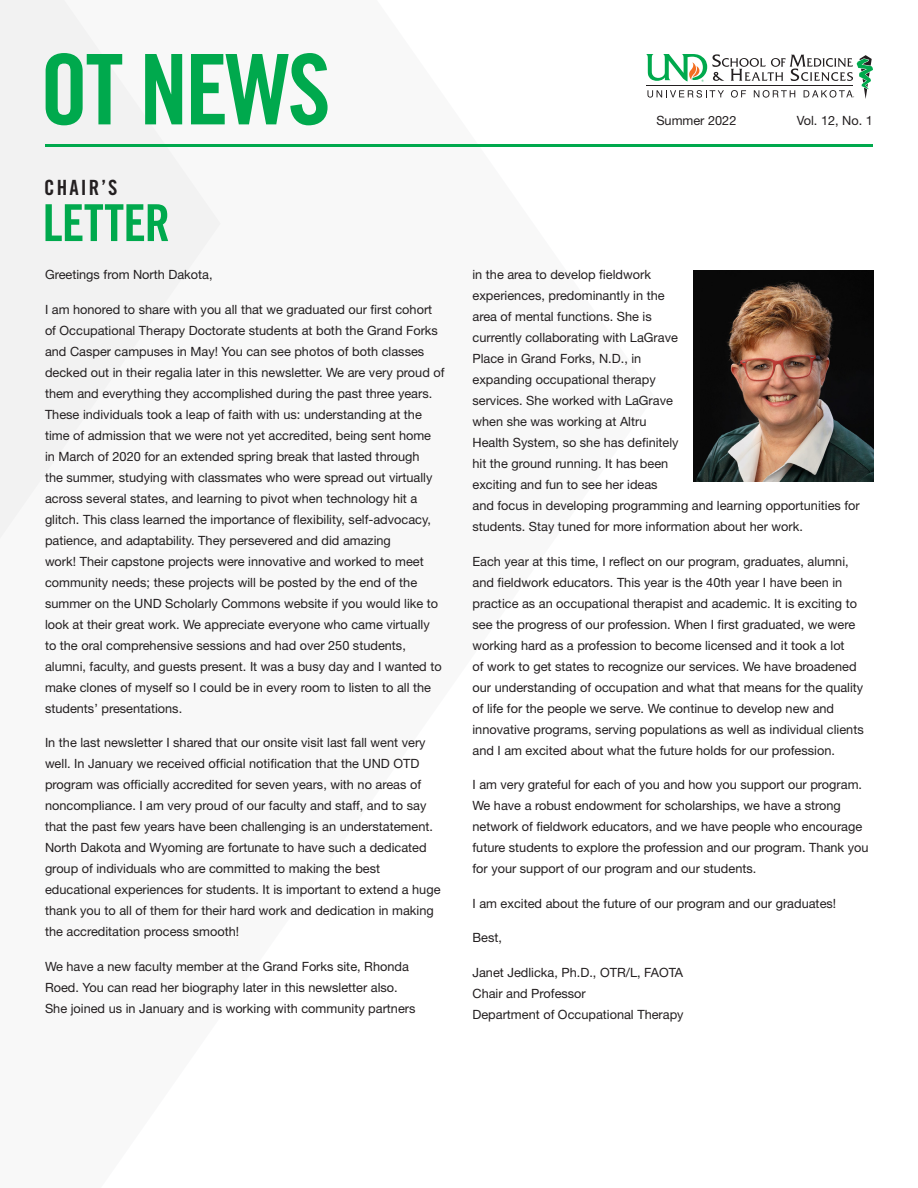
<style>
.page{position:relative;width:918px;height:1188px;background:#fff}
.page>*{position:absolute;margin:0;border:0;box-sizing:border-box;transform-origin:0 0}
.t1{font:97.5px "Trade Gothic LT Pro Bd Cn 20";letter-spacing:-.03em;color:#00a94d}
.t2{font:51px "Trade Gothic LT Pro Bd Cn 20";letter-spacing:-.015em;color:#00a94d}
.t3{font:21px "Trade Gothic LT Pro Bd Cn 20";letter-spacing:.1em;color:#231f20}
.t4{font:12.75px/21px "Helvetica Neue LT Pro";color:#231f20}
</style>
<div class="page">
<div style="left:0;top:0;width:220px;height:538px;background:#f2f2f2"></div>
<svg style="left:646px;top:54px;width:227px;height:45px"></svg>
<hr style="left:45px;top:144px;width:828px;height:3px;background:#00a94d">
<img style="left:693px;top:270px;width:180px;height:212px">
<h1 class="t1" style="left:40px;top:30px;width:293px">OT NEWS</h1>
<h3 class="t3" style="left:44px;top:175px;width:75px">CHAIR’S</h3>
<h2 class="t2" style="left:43px;top:192px;width:129px">LETTER</h2>
<p class="t4" style="left:45px;top:264px;width:169px">Greetings from North Dakota,</p>
<p class="t4" style="left:45px;top:298px;width:401px">I am honored to share with you all that we graduated our first cohort of Occupational Therapy Doctorate students at both the Grand Forks and Casper campuses in May! You can see photos of both classes decked out in their regalia later in this newsletter. We are very proud of them and everything they accomplished during the past three years.<br>These individuals took a leap of faith with us: understanding at the time of admission that we were not yet accredited, being sent home<br>in March of 2020 for an extended spring break that lasted through<br>the summer, studying with classmates who were spread out virtually across several states, and learning to pivot when technology hit a glitch. This class learned the importance of flexibility, self-advocacy, patience, and adaptability. They persevered and did amazing<br>work! Their capstone projects were innovative and worked to meet community needs; these projects will be posted by the end of the summer on the UND Scholarly Commons website if you would like to look at their great work. We appreciate everyone who came virtually<br>to the oral comprehensive sessions and had over 250 students, alumni, faculty, and guests present. It was a busy day and I wanted to make clones of myself so I could be in every room to listen to all the students’ presentations.</p>
<p class="t4" style="left:45px;top:732px;width:397px">In the last newsletter I shared that our onsite visit last fall went very well. In January we received official notification that the UND OTD program was officially accredited for seven years, with no areas of noncompliance. I am very proud of our faculty and staff, and to say that the past few years have been challenging is an understatement.<br>North Dakota and Wyoming are fortunate to have such a dedicated group of individuals who are committed to making the best educational experiences for students. It is important to extend a huge thank you to all of them for their hard work and dedication in making the accreditation process smooth!</p>
<p class="t4" style="left:45px;top:955px;width:372px">We have a new faculty member at the Grand Forks site, Rhonda<br>Roed. You can read her biography later in this newsletter also.<br>She joined us in January and is working with community partners</p>
<p class="t4" style="left:656px;top:109px;width:82px">Summer 2022</p>
<p class="t4" style="left:797px;top:109px;width:78px">Vol. 12, No. 1</p>
<p class="t4" style="left:472px;top:264px;width:389px">in the area to develop fieldwork<br>experiences, predominantly in the<br>area of mental functions. She is<br>currently collaborating with LaGrave<br>Place in Grand Forks, N.D., in<br>expanding occupational therapy<br>services. She worked with LaGrave<br>when she was working at Altru<br>Health System, so she has definitely<br>hit the ground running. It has been<br>exciting and fun to see her ideas<br>and focus in developing programming and learning opportunities for students. Stay tuned for more information about her work.</p>
<p class="t4" style="left:472px;top:550px;width:393px">Each year at this time, I reflect on our program, graduates, alumni, and fieldwork educators. This year is the 40th year I have been in practice as an occupational therapist and academic. It is exciting to see the progress of our profession. When I first graduated, we were working hard as a profession to become licensed and it took a lot<br>of work to get states to recognize our services. We have broadened our understanding of occupation and what that means for the quality of life for the people we serve. We continue to develop new and innovative programs, serving populations as well as individual clients and I am excited about what the future holds for our profession.</p>
<p class="t4" style="left:472px;top:774px;width:398px">I am very grateful for each of you and how you support our program.<br>We have a robust endowment for scholarships, we have a strong network of fieldwork educators, and we have people who encourage future students to explore the profession and our program. Thank you for your support of our program and our students.</p>
<p class="t4" style="left:472px;top:892px;width:365px">I am excited about the future of our program and our graduates!</p>
<p class="t4" style="left:472px;top:927px;width:31px">Best,</p>
<p class="t4" style="left:472px;top:961px;width:213px">Janet Jedlicka, Ph.D., OTR/L, FAOTA<br>Chair and Professor<br>Department of Occupational Therapy</p>
</div>
